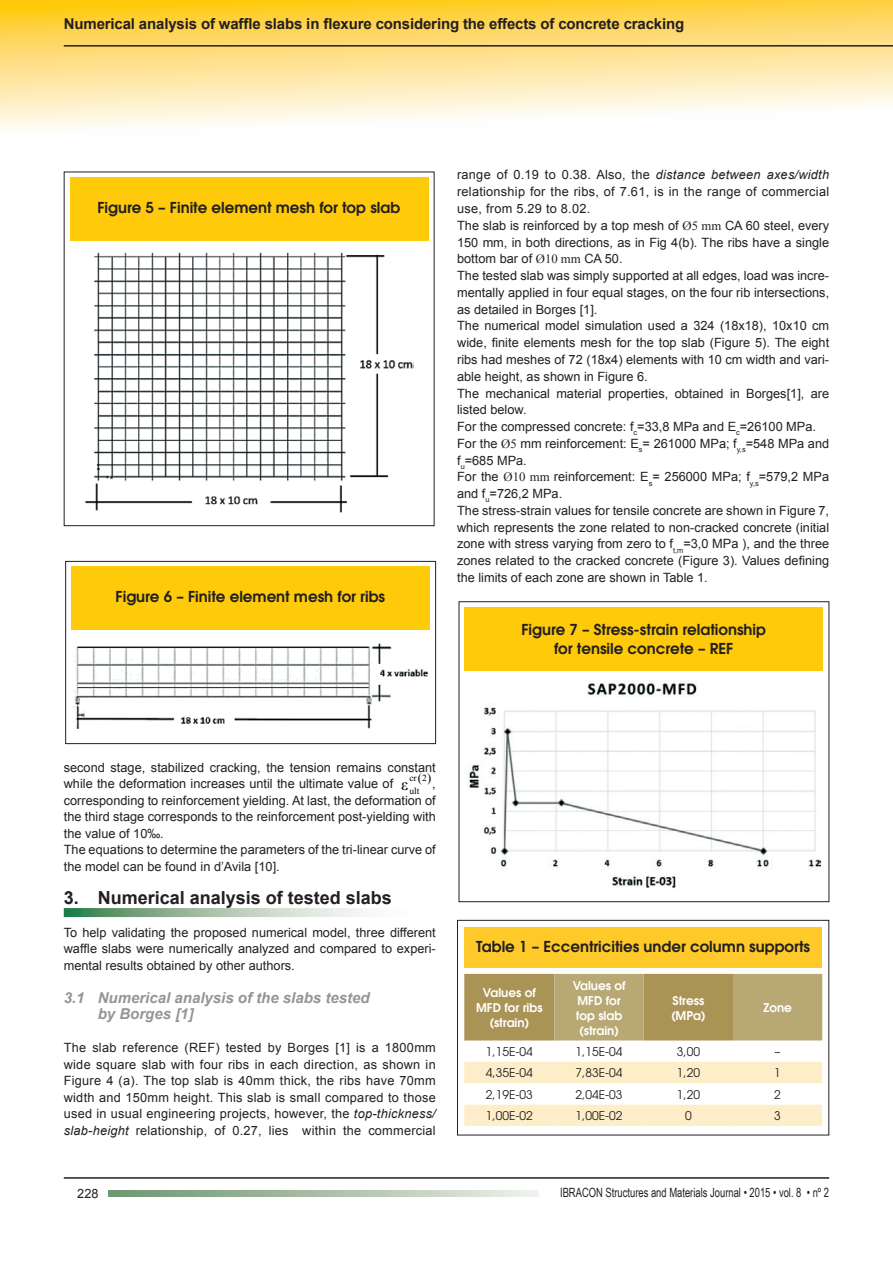
<style>
.page{position:relative;width:893px;height:1263px;background:#fff}
.page>*{position:absolute;margin:0;border:0;box-sizing:border-box;transform-origin:0 0}
.t1{font:700 18px "Arial";color:#231f20}
.t2{font:16.8px "Times New Roman";color:#000001}
.t3{font:600 15px/19px "Avant Garde";color:#231f20;text-align:center}
.t4{font:700 15px "Arial";letter-spacing:-.01em;color:#231f20}
.t5{font:italic 700 15px/16.5px "Arial";color:#939598}
.t6{font:12.75px/16.8px "Arial";color:#231f20}
.t7{font:12.75px "Arial Narrow";color:#231f20;scale:.9 1}
.t8{font:12px "Avant Garde";color:#231f20}
.t9{font:600 12px/15px "Avant Garde";color:#fff}
.t10{font:9.45px/12.6px "Times New Roman";color:#000001}
.s1{font-style:italic}
.s2{font-family:"Times New Roman"}
</style>
<div class="page">
<svg style="left:0;top:0;width:893px;height:130px;background:#fee498"></svg>
<hr style="left:64px;top:1177px;width:765px;height:2px;background:#231f20">
<hr style="left:64px;top:45px;width:829px;height:2px;background:#231f20">
<svg style="left:108px;top:1190px;width:431px;height:6px;background:#acc0aa"></svg>
<svg style="left:64px;top:908px;width:299px;height:9px;background:#a2bfa7"></svg>
<div style="left:70px;top:177px;width:359px;height:63px;background:#feca0a"></div>
<img style="left:85px;top:252px;width:329px;height:261px">
<div style="left:65px;top:561px;width:371px;height:183px;border:1px solid #231f20"></div>
<div style="left:71px;top:567px;width:359px;height:63px;background:#feca0a"></div>
<img style="left:73px;top:643px;width:356px;height:86px">
<div style="left:459px;top:601px;width:370px;height:301px;border:1px solid #231f20"></div>
<div style="left:464px;top:607px;width:359px;height:63px;background:#feca0a"></div>
<img style="left:469px;top:682px;width:351px;height:206px">
<div style="left:457px;top:920px;width:372px;height:215px;border:1px solid #231f20"></div>
<div style="left:464px;top:927px;width:358px;height:41px;background:#fec929"></div>
<svg style="left:464px;top:974px;width:358px;height:66px;background:#b09d64"></svg>
<svg style="left:464px;top:1062px;width:358px;height:64px"></svg>
<p class="t4" style="left:64px;top:13px;width:622px">Numerical analysis of waffle slabs in flexure considering the effects of concrete cracking</p>
<p class="t3" style="left:97px;top:197px;width:304px">Figure 5 – Finite element mesh for top slab</p>
<p class="t3" style="left:116px;top:587px;width:271px">Figure 6 – Finite element mesh for ribs</p>
<p class="t6" style="left:457px;top:166px;width:374px">range of 0.19 to 0.38. Also, the <span class="s1">distance between axes/width </span>relationship for the ribs, of 7.61, is in the range of commercial use, from 5.29 to 8.02.<br>The slab is reinforced by a top mesh of <span class="s2">Ø5 mm</span> CA 60 steel, every 150 mm, in both directions, as in Fig 4(b). The ribs have a single bottom bar of <span class="s2">Ø10 mm</span> CA 50.<br>The tested slab was simply supported at all edges, load was incre&shy;mentally applied in four equal stages, on the four rib intersections, as detailed in Borges [1].<br>The numerical model simulation used a 324 (18x18), 10x10 cm wide, finite elements mesh for the top slab (Figure 5). The eight ribs had meshes of 72 (18x4) elements with 10 cm width and vari&shy;able height, as shown in Figure 6.<br>The mechanical material properties, obtained in Borges[1], are listed below.<br>For the compressed concrete: f<sub>c</sub>=33,8 MPa and E<sub>c</sub>=26100 MPa.<br>For the <span class="s2">Ø5</span> mm reinforcement: E<sub>s</sub>= 261000 MPa; f<sub>y,s</sub>=548 MPa and f<sub>u</sub>=685 MPa.<br>For the <span class="s2">Ø10 mm</span> reinforcement: E<sub>s</sub>= 256000 MPa; f<sub>y,s</sub>=579,2 MPa and f<sub>u</sub>=726,2 MPa.<br>The stress-strain values for tensile concrete are shown in Figure 7, which represents the zone related to non-cracked concrete (initial zone with stress varying from zero to f<sub>t,m</sub>=3,0 MPa ), and the three zones related to the cracked concrete (Figure 3). Values defining the limits of each zone are shown in Table 1.</p>
<p class="t3" style="left:521px;top:619px;width:246px">Figure 7 – Stress-strain relationship for tensile concrete – REF</p>
<p class="t6" style="left:64px;top:759px;width:374px">second stage, stabilized cracking, the tension remains constant while the deformation increases until the ultimate value of</p>
<p class="t10" style="left:409px;top:771px;width:19px">cr 2 ult</p>
<h2 class="t2" style="left:401px;top:772px;width:9px">ε</h2>
<p class="t6" style="left:64px;top:775px;width:374px;text-indent:369px">, corresponding to reinforcement yielding. At last, the deformation of the third stage corresponds to the reinforcement post-yielding with the value of 10‰.<br>The equations to determine the parameters of the tri-linear curve of the model can be found in d’Avila [10].</p>
<h1 class="t1" style="left:64px;top:885px;width:330px">3. Numerical analysis of tested slabs</h1>
<p class="t6" style="left:64px;top:924px;width:374px;text-align:justify">To help validating the proposed numerical model, three different waffle slabs were numerically analyzed and compared to experi&shy;mental results obtained by other authors.</p>
<p class="t5" style="left:98px;top:990px;width:273px;text-indent:-34px">3.1 Numerical analysis of the slabs tested by Borges [1]</p>
<p class="t6" style="left:64px;top:1039px;width:374px;text-align:justify">The slab reference (REF) tested by Borges [1] is a 1800mm wide square slab with four ribs in each direction, as shown in Figure 4 (a). The top slab is 40mm thick, the ribs have 70mm width and 150mm height. This slab is small compared to those used in usual engineering projects, however, the <span class="s1">top-thickness/ slab-height</span> relationship, of 0.27, lies within the commercial</p>
<p class="t3" style="left:476px;top:937px;width:335px">Table 1 – Eccentricities under column supports</p>
<p class="t9" style="left:476px;top:985px;width:68px;text-align:center">Values of<br>MFD for ribs (strain)</p>
<p class="t9" style="left:573px;top:977px;width:54px">Values of<br>MFD for top slab (strain)</p>
<p class="t9" style="left:671px;top:992px;width:36px">Stress (MPa)</p>
<p class="t9" style="left:763px;top:1000px;width:30px">Zone</p>
<p class="t8" style="left:486px;top:1044px;width:48px">1,15E-04</p>
<p class="t8" style="left:576px;top:1044px;width:48px">1,15E-04</p>
<p class="t8" style="left:677px;top:1044px;width:25px">3,00</p>
<p class="t8" style="left:775px;top:1044px;width:7px">–</p>
<p class="t8" style="left:486px;top:1066px;width:48px">4,35E-04</p>
<p class="t8" style="left:576px;top:1066px;width:48px">7,83E-04</p>
<p class="t8" style="left:677px;top:1066px;width:25px">1,20</p>
<p class="t8" style="left:774px;top:1066px;width:8px">1</p>
<p class="t8" style="left:486px;top:1087px;width:48px">2,19E-03</p>
<p class="t8" style="left:576px;top:1087px;width:48px">2,04E-03</p>
<p class="t8" style="left:677px;top:1087px;width:25px">1,20</p>
<p class="t8" style="left:774px;top:1087px;width:8px">2</p>
<p class="t8" style="left:486px;top:1108px;width:48px">1,00E-02</p>
<p class="t8" style="left:576px;top:1108px;width:48px">1,00E-02</p>
<p class="t8" style="left:685px;top:1108px;width:8px">0</p>
<p class="t8" style="left:774px;top:1108px;width:8px">3</p>
<p class="t6" style="left:77px;top:1185px;width:23px">228</p>
<p class="t7" style="left:560px;top:1183px;width:300px">IBRACON Structures and Materials Journal • 2015 • vol. 8 • nº 2</p>
</div>
